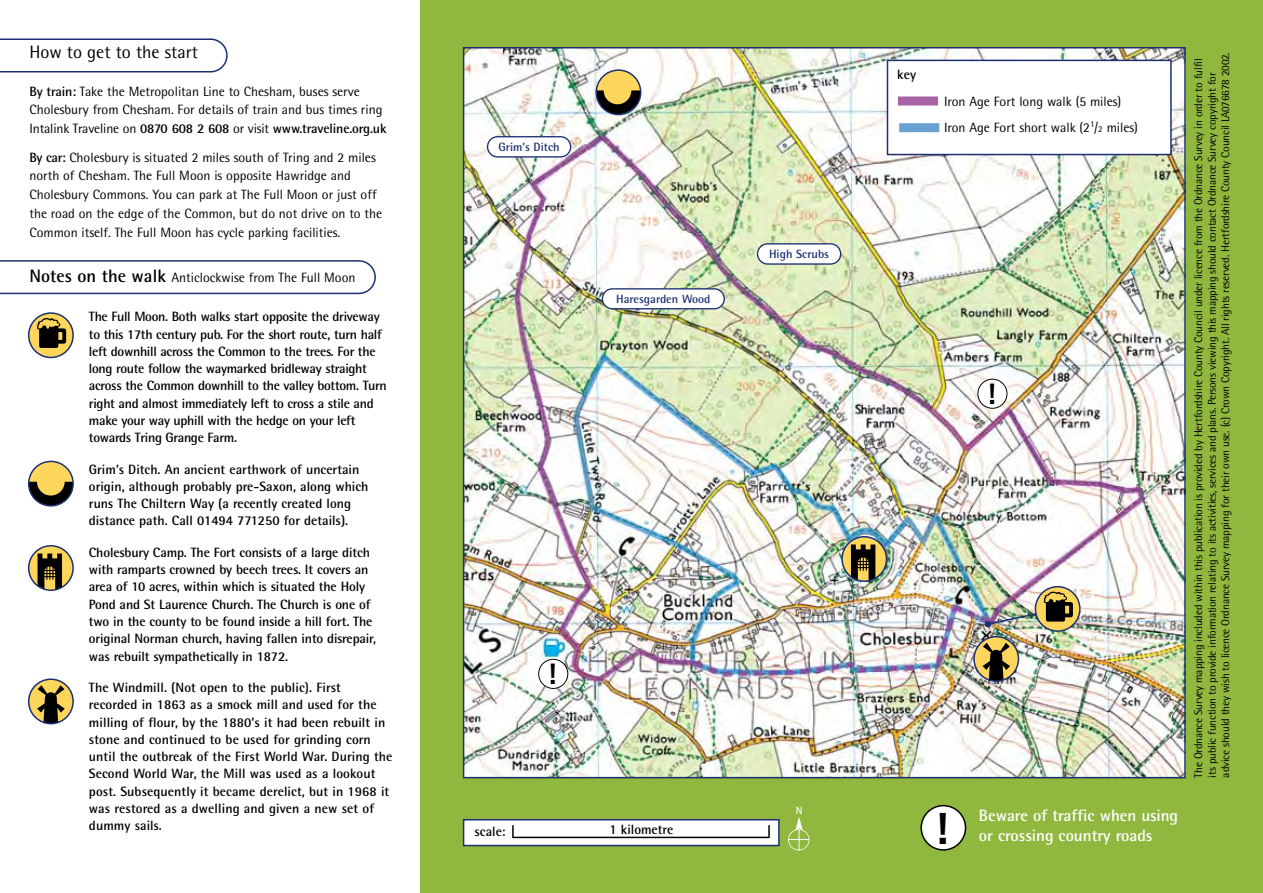
<style>
.page{position:relative;width:1263px;height:893px;background:#fff}
.page>*{position:absolute;margin:0;border:0;box-sizing:border-box;transform-origin:0 0}
.t1{font:800 45px "Rotis Semi Sans";color:#000}
.t2{font:800 29.55px "Rotis Semi Sans";color:#000}
.t3{font:18px "Rotis Semi Sans";color:#000}
.t4{font:700 16.5px/19.8px "Rotis Semi Sans";color:#fff}
.t5{font:700 13.5px/17.2px "Rotis Semi Sans";letter-spacing:-.01em;color:#000}
.t6{font:13.5px/18.8px "Rotis Semi Sans";color:#000}
.t7{font:700 12px "Rotis Semi Sans";color:#1b2f72}
.t8{font:11.25px/13.5px "Rotis Semi Sans";letter-spacing:-.015em;color:#000}
.t9{font:700 10.5px "Rotis Semi Sans";color:#fff}
.s1{font-weight:700}
.s2{font-weight:700;font-size:18px}
.s3{font-size:9px}
</style>
<div class="page">
<img style="left:0;top:0;width:1263px;height:893px">
<h3 class="t3" style="left:29px;top:41px;width:170px">How to get to the start</h3>
<p class="t6" style="left:29px;top:82px;width:359px"><span class="s1">By train:</span> Take the Metropolitan Line to Chesham, buses serve<br>Cholesbury from Chesham. For details of train and bus times ring<br>Intalink Traveline on <span class="s1">0870 608 2 608</span> or visit <span class="s1">www.traveline.org.uk</span></p>
<p class="t6" style="left:29px;top:148px;width:354px"><span class="s1">By car:</span> Cholesbury is situated 2 miles south of Tring and 2 miles north of Chesham. The Full Moon is opposite Hawridge and Cholesbury Commons. You can park at The Full Moon or just off the road on the edge of the Common, but do not drive on to the Common itself. The Full Moon has cycle parking facilities.</p>
<p class="t6" style="left:29px;top:268px;width:328px"><span class="s2">Notes on the walk</span> Anticlockwise from The Full Moon</p>
<p class="t5" style="left:89px;top:308px;width:299px">The Full Moon. Both walks start opposite the driveway to this 17th century pub. For the short route, turn half left downhill across the Common to the trees. For the long route follow the waymarked bridleway straight across the Common downhill to the valley bottom. Turn right and almost immediately left to cross a stile and make your way uphill with the hedge on your left towards Tring Grange Farm.</p>
<p class="t5" style="left:89px;top:460px;width:281px">Grim’s Ditch. An ancient earthwork of uncertain origin, although probably pre-Saxon, along which runs The Chiltern Way (a recently created long distance path. Call 01494 771250 for details).</p>
<p class="t5" style="left:89px;top:544px;width:289px">Cholesbury Camp. The Fort consists of a large ditch with ramparts crowned by beech trees. It covers an area of 10 acres, within which is situated the Holy Pond and St Laurence Church. The Church is one of two in the county to be found inside a hill fort. The original Norman church, having fallen into disrepair, was rebuilt sympathetically in 1872.</p>
<p class="t5" style="left:89px;top:679px;width:305px">The Windmill. (Not open to the public). First recorded in 1863 as a smock mill and used for the milling of flour, by the 1880’s it had been rebuilt in stone and continued to be used for grinding corn until the outbreak of the First World War. During the Second World War, the Mill was used as a lookout post. Subsequently it became derelict, but in 1968 it was restored as a dwelling and given a new set of dummy sails.</p>
<p class="t7" style="left:498px;top:140px;width:63px">Grim’s Ditch</p>
<p class="t7" style="left:616px;top:292px;width:96px">Haresgarden Wood</p>
<p class="t7" style="left:769px;top:247px;width:62px">High Scrubs</p>
<h2 class="t2" style="left:547px;top:656px;width:11px">!</h2>
<p class="t5" style="left:474px;top:822px;width:33px">scale:</p>
<p class="t5" style="left:609px;top:820px;width:65px">1 kilometre</p>
<p class="t9" style="left:796px;top:804px;width:8px">N</p>
<p class="t5" style="left:897px;top:66px;width:20px">key</p>
<p class="t6" style="left:944px;top:89px;width:195px;line-height:25.5px">Iron Age Fort long walk (5 miles)<br>Iron Age Fort short walk (2<sup>1</sup>/<span class="s3">2</span> miles)</p>
<h2 class="t2" style="left:986px;top:375px;width:11px">!</h2>
<h1 class="t1" style="left:934px;top:800px;width:16px">!</h1>
<p class="t4" style="left:979px;top:805px;width:201px">Beware of traffic when using or crossing country roads</p>
<p class="t8" style="left:1191px;top:777px;width:727px;rotate:-90deg">The Ordnance Survey mapping included within this publication is provided by Hertfordshire County Council under licence from the Ordnance Survey in order to fulfil its public function to provide information relating to its activities, services and plans. Persons viewing this mapping should contact Ordnance Survey copyright for advice should they wish to licence Ordnance Survey mapping for their own use. (c) Crown Copyright. All rights reserved. Hertfordshire County Council LA076678 2002.</p>
</div>
